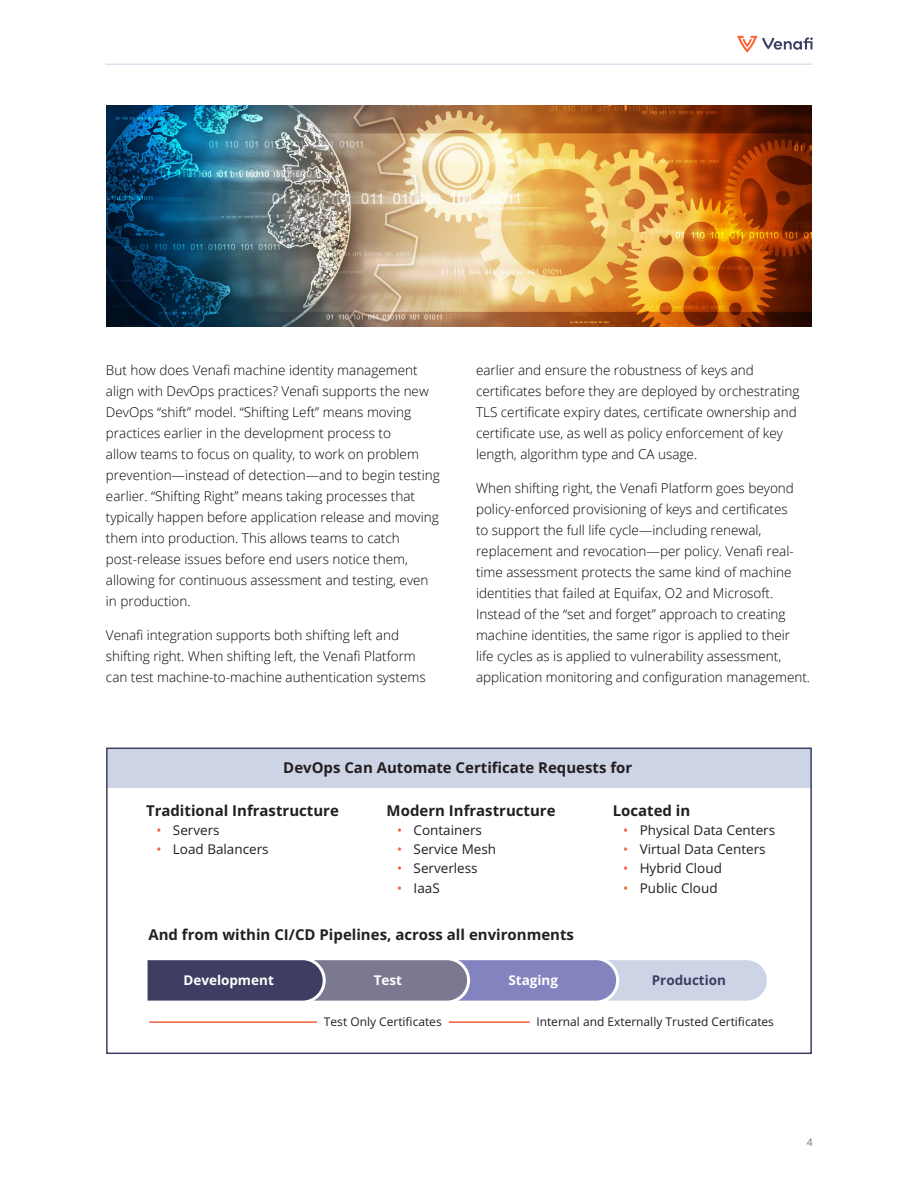
<style>
.page{position:relative;width:918px;height:1188px;background:#fff}
.page>*{position:absolute;margin:0;border:0;box-sizing:border-box;transform-origin:0 0}
.t1{font:700 15px "Open Sans";color:#231f20}
.Body{font:300 13.5px/21px "Open Sans";color:#000}
.t2{font:13.5px "Open Sans";color:#231f20}
.t3{font:700 13.5px "Open Sans";color:#fff}
.t4{font:700 13.5px "Open Sans";color:#3d3e62}
.t5{font:12px "Open Sans";color:#231f20}
.t6{font:10.5px "Open Sans";color:#777891}
.s1{color:#f15f39}
</style>
<div class="page">
<hr style="left:105px;top:64px;width:708px;height:1px;background:#cfd3e6">
<svg style="left:737px;top:36px;width:76px;height:17px"></svg>
<div style="left:107px;top:748px;width:704px;height:40px;background:#cdd4e6"></div>
<svg style="left:147px;top:960px;width:620px;height:41px;background:#8485a7"></svg>
<hr style="left:149px;top:1021px;width:168px;height:2px;background:#f15f39">
<hr style="left:449px;top:1021px;width:81px;height:2px;background:#f15f39">
<img style="left:106px;top:105px;width:706px;height:221px">
<p class="Body" style="left:106px;top:359px;width:335px">But how does Venafi machine identity management align with DevOps practices? Venafi supports the new DevOps “shift” model. “Shifting Left” means moving practices earlier in the development process to<br>allow teams to focus on quality, to work on problem prevention—instead of detection—and to begin testing earlier. “Shifting Right” means taking processes that typically happen before application release and moving them into production. This allows teams to catch post-release issues before end users notice them, allowing for continuous assessment and testing, even in production.</p>
<p class="Body" style="left:106px;top:624px;width:321px">Venafi integration supports both shifting left and shifting right. When shifting left, the Venafi Platform can test machine-to-machine authentication systems</p>
<p class="Body" style="left:476px;top:359px;width:325px">earlier and ensure the robustness of keys and certificates before they are deployed by orchestrating TLS certificate expiry dates, certificate ownership and certificate use, as well as policy enforcement of key length, algorithm type and CA usage.</p>
<p class="Body" style="left:476px;top:477px;width:336px">When shifting right, the Venafi Platform goes beyond policy-enforced provisioning of keys and certificates<br>to support the full life cycle—including renewal, replacement and revocation—per policy. Venafi real&shy;time assessment protects the same kind of machine identities that failed at Equifax, O2 and Microsoft.<br>Instead of the “set and forget” approach to creating machine identities, the same rigor is applied to their life cycles as is applied to vulnerability assessment, application monitoring and configuration management.</p>
<p class="t1" style="left:283px;top:756px;width:351px">DevOps Can Automate Certificate Requests for</p>
<p class="t1" style="left:146px;top:800px;width:194px">Traditional Infrastructure</p>
<p class="t2" style="left:156px;top:821px;width:65px"><span class="s1">•</span> Servers</p>
<p class="t2" style="left:156px;top:840px;width:114px"><span class="s1">•</span> Load Balancers</p>
<p class="t1" style="left:387px;top:800px;width:170px">Modern Infrastructure</p>
<p class="t2" style="left:397px;top:821px;width:86px"><span class="s1">•</span> Containers</p>
<p class="t2" style="left:397px;top:840px;width:101px"><span class="s1">•</span> Service Mesh</p>
<p class="t2" style="left:397px;top:859px;width:82px"><span class="s1">•</span> Serverless</p>
<p class="t2" style="left:397px;top:878px;width:44px"><span class="s1">•</span> IaaS</p>
<p class="t1" style="left:613px;top:800px;width:79px">Located in</p>
<p class="t2" style="left:623px;top:821px;width:153px"><span class="s1">•</span> Physical Data Centers</p>
<p class="t2" style="left:623px;top:840px;width:144px"><span class="s1">•</span> Virtual Data Centers</p>
<p class="t2" style="left:623px;top:859px;width:100px"><span class="s1">•</span> Hybrid Cloud</p>
<p class="t2" style="left:623px;top:878px;width:96px"><span class="s1">•</span> Public Cloud</p>
<p class="t1" style="left:148px;top:924px;width:427px">And from within CI/CD Pipelines, across all environments</p>
<p class="t3" style="left:183px;top:970px;width:92px">Development</p>
<p class="t3" style="left:374px;top:970px;width:30px">Test</p>
<p class="t3" style="left:508px;top:970px;width:51px">Staging</p>
<p class="t4" style="left:652px;top:970px;width:76px">Production</p>
<p class="t5" style="left:324px;top:1014px;width:119px">Test Only Certificates</p>
<p class="t5" style="left:536px;top:1014px;width:239px">Internal and Externally Trusted Certificates</p>
<p class="t6" style="left:807px;top:1135px;width:8px">4</p>
</div>
